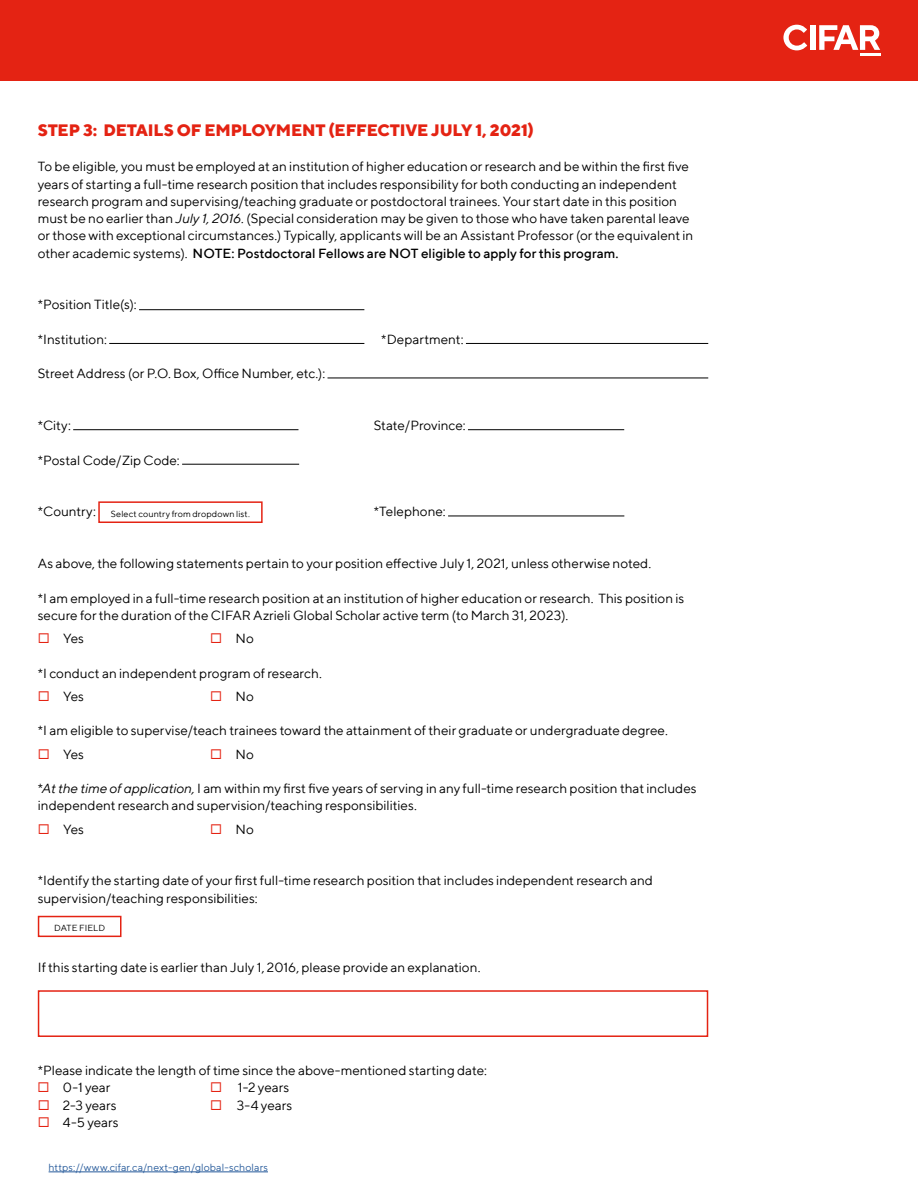
<style>
.page{position:relative;width:918px;height:1188px;background:#fff}
.page>*{position:absolute;margin:0;border:0;box-sizing:border-box;transform-origin:0 0}
.t1{font:800 16.5px "TT Norms";letter-spacing:-.01em;color:#e42313}
.t2{font:13.5px/17.2px "TT Norms";letter-spacing:-.005em;color:#000}
.t3{font:10.5px "TT Norms";letter-spacing:.01em;color:#275b9b}
.t4{font:9px "TT Norms";letter-spacing:.015em;color:#000}
.s1{font-style:italic}
.s2{font-weight:500}
.s3{font-size:13.5px}
.s4{color:#e42313}
</style>
<div class="page">
<div style="left:0;top:0;width:918px;height:81px;background:#e42313"></div>
<svg style="left:783px;top:25px;width:24px;height:25px"></svg>
<div style="left:811px;top:25px;width:5px;height:25px;background:#fff"></div>
<hr style="left:860px;top:53px;width:20px;height:3px;background:#fff">
<svg style="left:819px;top:25px;width:61px;height:25px"></svg>
<hr style="left:49px;top:1172px;width:219px;height:1px;background:#275b9b">
<hr style="left:139px;top:309px;width:225px;height:1px;background:#000">
<hr style="left:109px;top:343px;width:255px;height:1px;background:#000">
<hr style="left:466px;top:343px;width:242px;height:1px;background:#000">
<hr style="left:328px;top:378px;width:380px;height:1px;background:#000">
<hr style="left:73px;top:429px;width:225px;height:1px;background:#000">
<hr style="left:468px;top:429px;width:156px;height:1px;background:#000">
<hr style="left:182px;top:464px;width:117px;height:1px;background:#000">
<div style="left:98px;top:501px;width:165px;height:22px;border:2px solid #e42313"></div>
<hr style="left:448px;top:516px;width:176px;height:1px;background:#000">
<div style="left:38px;top:916px;width:84px;height:21px;border:2px solid #e42313"></div>
<div style="left:38px;top:990px;width:670px;height:47px;border:2px solid #e42313"></div>
<p class="t1" style="left:38px;top:120px;width:498px">STEP 3: DETAILS OF EMPLOYMENT (EFFECTIVE JULY 1, 2021)</p>
<p class="t2" style="left:38px;top:158px;width:657px">To be eligible, you must be employed at an institution of higher education or research and be within the first five years of starting a full-time research position that includes responsibility for both conducting an independent research program and supervising/teaching graduate or postdoctoral trainees. Your start date in this position must be no earlier than <span class="s1">July 1, 2016.</span> (Special consideration may be given to those who have taken parental leave or those with exceptional circumstances.) Typically, applicants will be an Assistant Professor (or the equivalent in other academic systems). <span class="s2">NOTE: Postdoctoral Fellows are NOT eligible to apply for this program.</span></p>
<p class="t2" style="left:38px;top:296px;width:100px">*Position Title(s):</p>
<p class="t2" style="left:38px;top:330px;width:71px">*Institution:</p>
<p class="t2" style="left:381px;top:330px;width:84px">*Department:</p>
<p class="t2" style="left:38px;top:365px;width:289px">Street Address (or P.O. Box, Office Number, etc.):</p>
<p class="t2" style="left:38px;top:416px;width:35px">*City:</p>
<p class="t2" style="left:374px;top:416px;width:93px">State/Province:</p>
<p class="t2" style="left:38px;top:451px;width:144px">*Postal Code/Zip Code:</p>
<p class="t4" style="left:38px;top:508px;width:214px"><span class="s3">*Country:</span> Select country from dropdown list.</p>
<p class="t2" style="left:374px;top:503px;width:73px">*Telephone:</p>
<p class="t2" style="left:38px;top:554px;width:615px">As above, the following statements pertain to your position effective July 1, 2021, unless otherwise noted.</p>
<p class="t2" style="left:38px;top:589px;width:648px">*I am employed in a full-time research position at an institution of higher education or research. This position is secure for the duration of the CIFAR Azrieli Global Scholar active term (to March 31, 2023).</p>
<p class="t2" style="left:38px;top:629px;width:48px"><span class="s4">◻</span> Yes</p>
<p class="t2" style="left:210px;top:629px;width:45px"><span class="s4">◻</span> No</p>
<p class="t2" style="left:38px;top:664px;width:286px">*I conduct an independent program of research.</p>
<p class="t2" style="left:38px;top:687px;width:48px"><span class="s4">◻</span> Yes</p>
<p class="t2" style="left:210px;top:687px;width:45px"><span class="s4">◻</span> No</p>
<p class="t2" style="left:38px;top:722px;width:632px">*I am eligible to supervise/teach trainees toward the attainment of their graduate or undergraduate degree.</p>
<p class="t2" style="left:38px;top:745px;width:48px"><span class="s4">◻</span> Yes</p>
<p class="t2" style="left:210px;top:745px;width:45px"><span class="s4">◻</span> No</p>
<p class="t2" style="left:38px;top:779px;width:660px">*<span class="s1">At the time of application,</span> I am within my first five years of serving in any full-time research position that includes independent research and supervision/teaching responsibilities.</p>
<p class="t2" style="left:38px;top:820px;width:48px"><span class="s4">◻</span> Yes</p>
<p class="t2" style="left:210px;top:820px;width:45px"><span class="s4">◻</span> No</p>
<p class="t2" style="left:38px;top:872px;width:617px">*Identify the starting date of your first full-time research position that includes independent research and supervision/teaching responsibilities:</p>
<p class="t4" style="left:54px;top:922px;width:53px">DATE FIELD</p>
<p class="t2" style="left:38px;top:958px;width:444px">If this starting date is earlier than July 1, 2016, please provide an explanation.</p>
<p class="t2" style="left:38px;top:1061px;width:451px">*Please indicate the length of time since the above-mentioned starting date:</p>
<p class="t2" style="left:38px;top:1079px;width:74px"><span class="s4">◻</span> 0-1 year</p>
<p class="t2" style="left:210px;top:1079px;width:81px"><span class="s4">◻</span> 1-2 years</p>
<p class="t2" style="left:38px;top:1096px;width:80px"><span class="s4">◻</span> ▢2-3 years</p>
<p class="t2" style="left:210px;top:1096px;width:83px"><span class="s4">◻</span> 3-4 years</p>
<p class="t2" style="left:38px;top:1113px;width:82px"><span class="s4">◻</span> ▢4-5 years</p>
<p class="t3" style="left:49px;top:1161px;width:221px">https://www.cifar.ca/next-gen/global-scholars</p>
</div>
